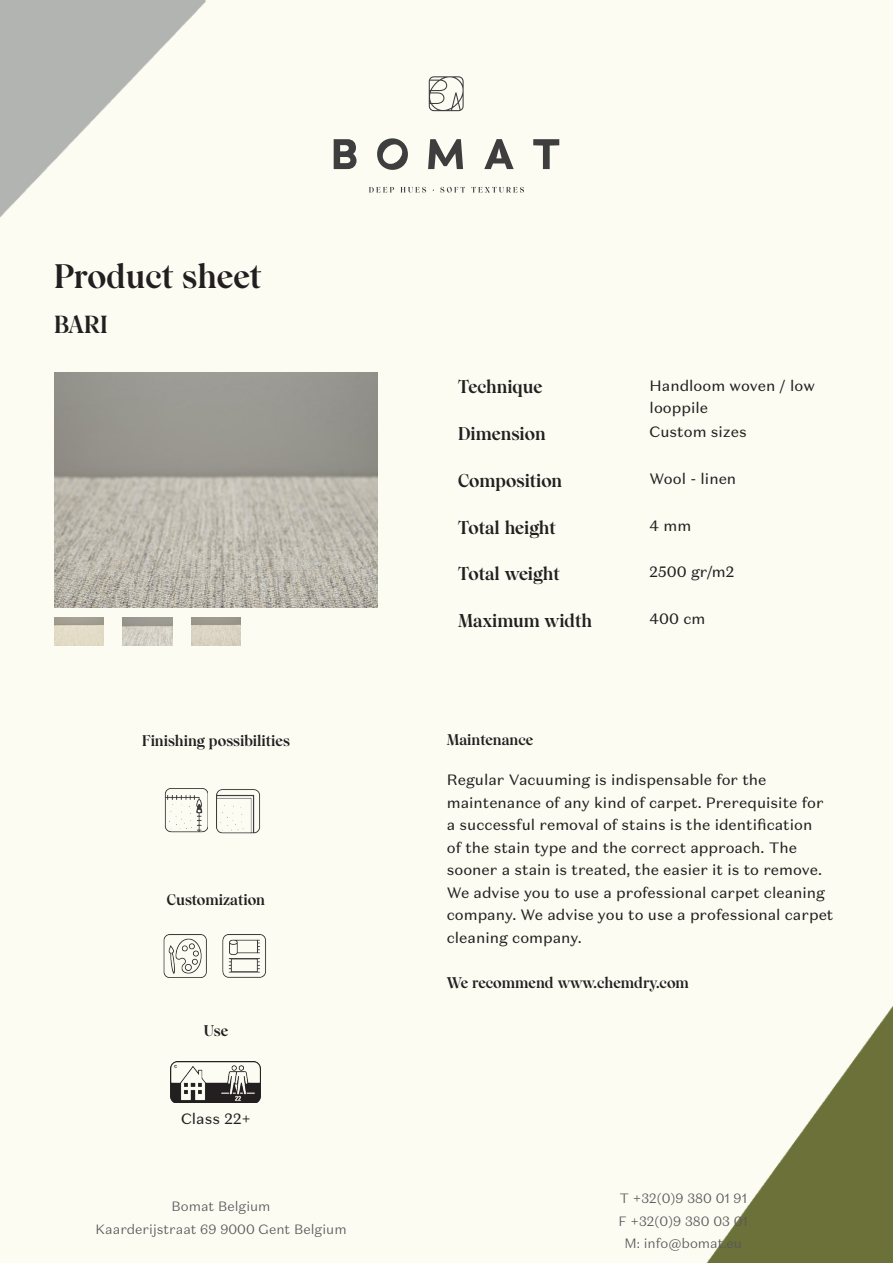
<style>
.page{position:relative;width:893px;height:1263px;background:#fff}
.page>*{position:absolute;margin:0;border:0;box-sizing:border-box;transform-origin:0 0}
.t1{font:700 33px "Wulkandisplay";color:#231f20}
.t2{font:700 24px "Wulkandisplay";color:#231f20}
.t3{font:700 18px "Wulkandisplay";color:#231f20}
.t4{font:15px/22.5px "Domaine Sans Text";color:#231f20}
.t5{font:700 15px "Wulkandisplay";color:#231f20}
.t6{font:300 13.5px/22.5px "Domaine Sans Text";color:#57585a;text-align:center}
</style>
<div class="page">
<div style="left:1px;top:0;width:892px;height:1263px;background:#fdfcf2"></div>
<img style="left:0;top:0;width:1px;height:1263px">
<svg style="left:428px;top:139px;width:35px;height:30px"></svg>
<svg style="left:484px;top:139px;width:30px;height:30px"></svg>
<svg style="left:533px;top:139px;width:26px;height:30px"></svg>
<svg style="left:334px;top:139px;width:22px;height:30px"></svg>
<svg style="left:377px;top:138px;width:31px;height:32px"></svg>
<svg style="left:369px;top:187px;width:25px;height:6px"></svg>
<svg style="left:401px;top:187px;width:25px;height:6px"></svg>
<svg style="left:471px;top:187px;width:53px;height:6px"></svg>
<svg style="left:440px;top:187px;width:25px;height:6px"></svg>
<svg style="left:429px;top:76px;width:35px;height:35px"></svg>
<img style="left:164px;top:934px;width:44px;height:44px">
<img style="left:221px;top:934px;width:46px;height:44px">
<img style="left:54px;top:372px;width:324px;height:235px">
<img style="left:54px;top:618px;width:49px;height:27px">
<img style="left:123px;top:618px;width:49px;height:27px">
<img style="left:191px;top:618px;width:50px;height:27px">
<img style="left:217px;top:788px;width:43px;height:45px">
<img style="left:165px;top:788px;width:43px;height:44px">
<img style="left:171px;top:1061px;width:89px;height:42px">
<h1 class="t1" style="left:54px;top:256px;width:209px">Product sheet</h1>
<h2 class="t2" style="left:54px;top:310px;width:56px">BARI</h2>
<p class="t3" style="left:458px;top:376px;width:86px">Technique</p>
<p class="t4" style="left:650px;top:374px;width:167px">Handloom woven / low looppile</p>
<p class="t3" style="left:458px;top:423px;width:89px">Dimension</p>
<p class="t4" style="left:650px;top:420px;width:99px">Custom sizes</p>
<p class="t3" style="left:458px;top:470px;width:106px">Composition</p>
<p class="t4" style="left:650px;top:467px;width:88px">Wool - linen</p>
<p class="t3" style="left:458px;top:516px;width:99px">Total height</p>
<p class="t4" style="left:650px;top:514px;width:43px">4 mm</p>
<p class="t3" style="left:458px;top:563px;width:103px">Total weight</p>
<p class="t4" style="left:650px;top:561px;width:86px">2500 gr/m2</p>
<p class="t3" style="left:458px;top:610px;width:135px">Maximum width</p>
<p class="t4" style="left:650px;top:607px;width:57px">400 cm</p>
<p class="t5" style="left:142px;top:731px;width:149px">Finishing possibilities</p>
<p class="t5" style="left:447px;top:730px;width:88px">Maintenance</p>
<p class="t4" style="left:447px;top:768px;width:388px">Regular Vacuuming is indispensable for the maintenance of any kind of carpet. Prerequisite for a successful removal of stains is the identification<br>of the stain type and the correct approach. The sooner a stain is treated, the easier it is to remove.<br>We advise you to use a professional carpet cleaning company. We advise you to use a professional carpet cleaning company.</p>
<p class="t5" style="left:447px;top:973px;width:244px">We recommend www.chemdry.com</p>
<p class="t5" style="left:167px;top:890px;width:100px">Customization</p>
<p class="t5" style="left:204px;top:1021px;width:26px">Use</p>
<p class="t4" style="left:181px;top:1107px;width:71px">Class 22+</p>
<p class="t6" style="left:96px;top:1195px;width:253px">Bomat Belgium<br>Kaarderijstraat 69 9000 Gent Belgium</p>
<p class="t6" style="left:618px;top:1187px;width:131px">T +32(0)9 380 01 91<br>F +32(0)9 380 03 01<br>M: info@bomat.eu</p>
</div>
